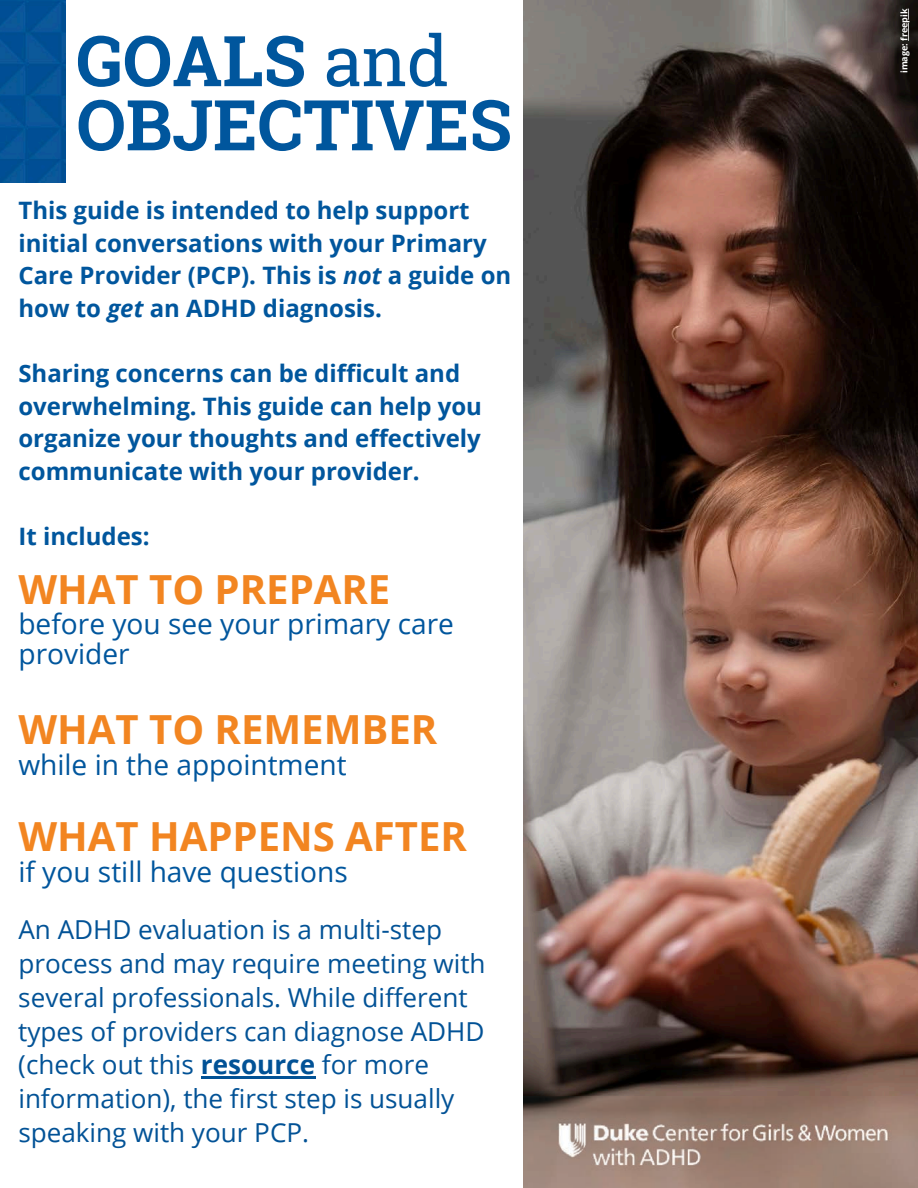
<style>
.page{position:relative;width:918px;height:1188px;background:#fff}
.page>*{position:absolute;margin:0;border:0;box-sizing:border-box;transform-origin:0 0}
.t1{font:700 70.05px/64.2px "Roboto Slab";color:#00569d}
.t2{font:700 40.05px "Open Sans";color:#f28521}
.t3{font:28.05px/30.5px "Open Sans";color:#00569d}
.t4{font:26.1px/33.8px "Open Sans";color:#025296}
.t5{font:700 24px/32.7px "Open Sans";color:#00569d}
.t6{font:700 9px "Open Sans";color:#fff}
.s1{font-weight:400}
.s2{font-style:italic}
.s3{font-weight:700}
</style>
<div class="page">
<img style="left:0;top:0;width:66px;height:182px">
<img style="left:523px;top:0;width:395px;height:1188px">
<hr style="left:201px;top:1077px;width:114px;height:2px;background:#025296">
<svg style="left:908px;top:9px;width:1px;height:32px"></svg>
<h1 class="t1" style="left:76px;top:27px;width:437px">GOALS <span class="s1">and<br></span>OBJECTIVES</h1>
<p class="t5" style="left:18px;top:193px;width:494px">This guide is intended to help support initial conversations with your Primary Care Provider (PCP). This is <span class="s2">not</span> a guide on how to <span class="s2">get</span> an ADHD diagnosis.</p>
<p class="t5" style="left:18px;top:357px;width:465px">Sharing concerns can be difficult and overwhelming. This guide can help you organize your thoughts and effectively communicate with your provider.</p>
<p class="t5" style="left:18px;top:520px;width:133px">It includes:</p>
<h2 class="t2" style="left:18px;top:561px;width:373px">WHAT TO PREPARE</h2>
<p class="t3" style="left:18px;top:608px;width:437px">before you see your primary care provider</p>
<h2 class="t2" style="left:18px;top:702px;width:420px">WHAT TO REMEMBER</h2>
<p class="t3" style="left:18px;top:749px;width:330px">while in the appointment</p>
<h2 class="t2" style="left:18px;top:808px;width:450px">WHAT HAPPENS AFTER</h2>
<p class="t3" style="left:18px;top:855px;width:331px">if you still have questions</p>
<p class="t4" style="left:18px;top:912px;width:469px">An ADHD evaluation is a multi-step process and may require meeting with several professionals. While different types of providers can diagnose ADHD (check out this <span class="s3">resource</span> for more information), the first step is usually speaking with your PCP.</p>
<p class="t6" style="left:898px;top:73px;width:66px;rotate:-90deg">image: freepik</p>
</div>
